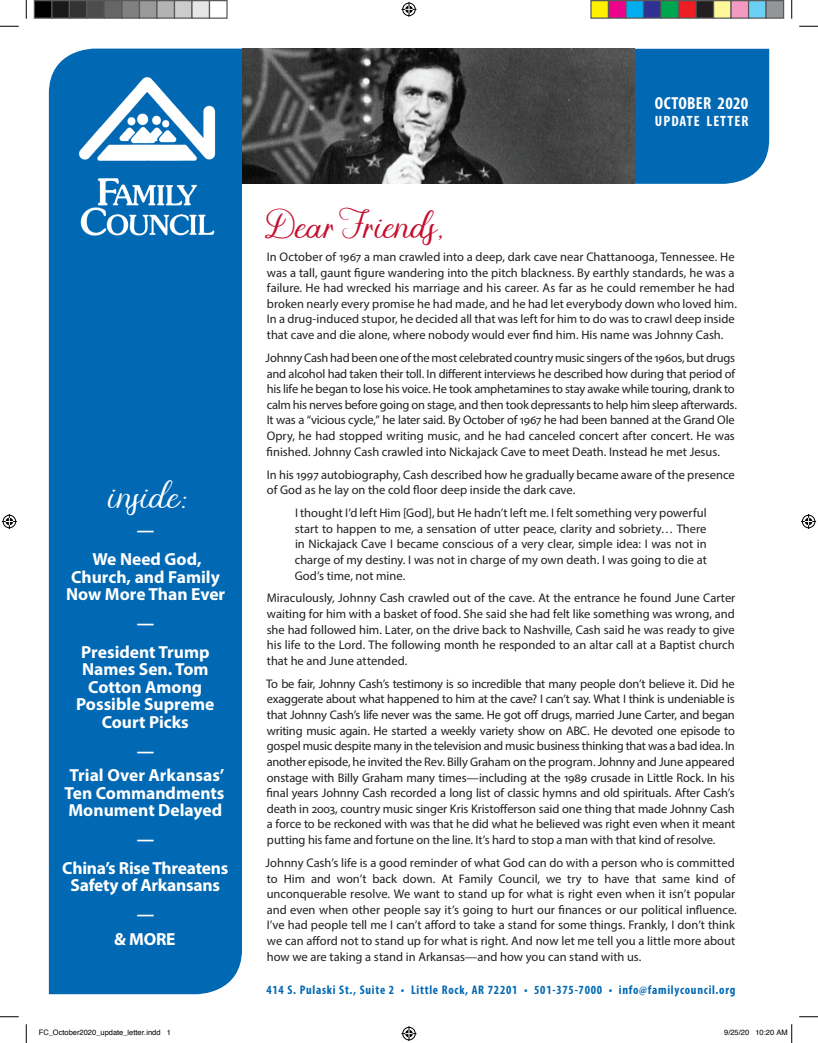
<style>
.page{position:relative;width:818px;height:1043px;background:#fff}
.page>*{position:absolute;margin:0;border:0;box-sizing:border-box;transform-origin:0 0}
.t1{font:31.25px "Autumn Embrace";color:#c3102f}
.t2{font:31.25px "Autumn Embrace";color:#fff}
.t3{font:700 17.5px/17.5px "Myriad Pro";color:#fff;text-align:center}
.t4{font:700 condensed 17.5px "Myriad Pro";letter-spacing:.02em;color:#fff}
.t5{font:700 condensed 15px "Myriad Pro";letter-spacing:.07em;color:#fff}
.t6{font:12.5px/15.6px "Myriad Pro";color:#231f20}
.t7{font:12.5px/15.6px "Myriad Pro";letter-spacing:-.02em;color:#231f20}
.t8{font:700 condensed 12.5px "Myriad Pro";letter-spacing:.06em;color:#0168b3}
.t9{font:7.5px "Helvetica";color:#000}
</style>
<div class="page">
<div style="left:49px;top:49px;width:193px;height:945px;background:#0168b3"></div>
<div style="left:634px;top:49px;width:135px;height:135px;background:#0168b3"></div>
<img style="left:62px;top:66px;width:167px;height:178px">
<img style="left:242px;top:49px;width:392px;height:135px">
<svg style="left:0;top:25px;width:19px;height:2px"></svg>
<svg style="left:799px;top:25px;width:19px;height:2px"></svg>
<svg style="left:0;top:1016px;width:19px;height:1px"></svg>
<svg style="left:799px;top:1016px;width:19px;height:1px"></svg>
<svg style="left:25px;top:0;width:2px;height:19px"></svg>
<svg style="left:25px;top:1024px;width:2px;height:18px"></svg>
<svg style="left:791px;top:0;width:1px;height:19px"></svg>
<svg style="left:401px;top:2px;width:15px;height:15px"></svg>
<svg style="left:401px;top:1026px;width:15px;height:15px"></svg>
<svg style="left:2px;top:514px;width:15px;height:15px"></svg>
<svg style="left:801px;top:514px;width:15px;height:15px"></svg>
<div style="left:34px;top:1px;width:18px;height:17px;background:#000"></div>
<div style="left:34px;top:0;width:18px;height:19px;border:1px solid #595959"></div>
<div style="left:52px;top:1px;width:17px;height:17px;background:#1a1a1a"></div>
<div style="left:51px;top:0;width:19px;height:19px;border:1px solid #595959"></div>
<div style="left:69px;top:1px;width:18px;height:17px;background:#333"></div>
<div style="left:69px;top:0;width:19px;height:19px;border:1px solid #595959"></div>
<div style="left:87px;top:1px;width:17px;height:17px;background:#4d4d4d"></div>
<div style="left:86px;top:0;width:19px;height:19px;border:1px solid #595959"></div>
<div style="left:104px;top:1px;width:18px;height:17px;background:#666"></div>
<div style="left:104px;top:0;width:18px;height:19px;border:1px solid #595959"></div>
<div style="left:122px;top:1px;width:17px;height:17px;background:#808080"></div>
<div style="left:121px;top:0;width:19px;height:19px;border:1px solid #595959"></div>
<div style="left:139px;top:1px;width:18px;height:17px;background:#999"></div>
<div style="left:139px;top:0;width:19px;height:19px;border:1px solid #595959"></div>
<div style="left:157px;top:1px;width:17px;height:17px;background:#b3b3b3"></div>
<div style="left:156px;top:0;width:19px;height:19px;border:1px solid #595959"></div>
<div style="left:174px;top:1px;width:18px;height:17px;background:#ccc"></div>
<div style="left:174px;top:0;width:18px;height:19px;border:1px solid #595959"></div>
<div style="left:192px;top:1px;width:17px;height:17px;background:#e6e6e6"></div>
<div style="left:191px;top:0;width:19px;height:19px;border:1px solid #595959"></div>
<div style="left:209px;top:0;width:19px;height:19px;border:1px solid #595959"></div>
<div style="left:591px;top:1px;width:17px;height:17px;background:#fff101"></div>
<div style="left:590px;top:0;width:19px;height:19px;border:1px solid #595959"></div>
<div style="left:608px;top:1px;width:18px;height:17px;background:#ed028c"></div>
<div style="left:608px;top:0;width:18px;height:19px;border:1px solid #595959"></div>
<div style="left:626px;top:1px;width:17px;height:17px;background:#00aeef"></div>
<div style="left:625px;top:0;width:19px;height:19px;border:1px solid #595959"></div>
<div style="left:643px;top:1px;width:18px;height:17px;background:#2e3092"></div>
<div style="left:642px;top:0;width:19px;height:19px;border:1px solid #595959"></div>
<div style="left:661px;top:1px;width:17px;height:17px;background:#00a54f"></div>
<div style="left:660px;top:0;width:19px;height:19px;border:1px solid #595959"></div>
<div style="left:678px;top:1px;width:18px;height:17px;background:#ee1d23"></div>
<div style="left:678px;top:0;width:18px;height:19px;border:1px solid #595959"></div>
<div style="left:696px;top:1px;width:17px;height:17px;background:#231f20"></div>
<div style="left:695px;top:0;width:19px;height:19px;border:1px solid #595959"></div>
<div style="left:713px;top:1px;width:18px;height:17px;background:#fff79a"></div>
<div style="left:712px;top:0;width:19px;height:19px;border:1px solid #595959"></div>
<div style="left:731px;top:1px;width:17px;height:17px;background:#f499c2"></div>
<div style="left:730px;top:0;width:19px;height:19px;border:1px solid #595959"></div>
<div style="left:748px;top:1px;width:18px;height:17px;background:#6bcff6"></div>
<div style="left:748px;top:0;width:18px;height:19px;border:1px solid #595959"></div>
<div style="left:766px;top:1px;width:17px;height:17px;background:#939598"></div>
<div style="left:765px;top:0;width:19px;height:19px;border:1px solid #595959"></div>
<svg style="left:791px;top:1024px;width:1px;height:18px"></svg>
<h1 class="t2" style="left:109px;top:478px;width:81px">inside:</h1>
<h2 class="t3" style="left:92px;top:515px;width:111px;line-height:28.8px">—<br>We Need God,</h2>
<h2 class="t3" style="left:66px;top:567px;width:161px;text-align:left">Church, and Family<br>Now More Than Ever</h2>
<h2 class="t3" style="left:81px;top:608px;width:130px;line-height:28.8px">—<br>President Trump</h2>
<h2 class="t3" style="left:76px;top:660px;width:140px">Names Sen. Tom<br>Cotton Among<br>Possible Supreme<br>Court Picks</h2>
<h2 class="t3" style="left:70px;top:737px;width:156px;line-height:24.8px">—<br>Trial Over Arkansas’</h2>
<h2 class="t3" style="left:65px;top:783px;width:161px;text-align:left">Ten Commandments<br>Monument Delayed</h2>
<h2 class="t3" style="left:62px;top:824px;width:167px;line-height:28.8px">—<br>China’s Rise Threatens</h2>
<h2 class="t3" style="left:70px;top:870px;width:151px;line-height:28.8px">Safety of Arkansans —</h2>
<h2 class="t3" style="left:114px;top:929px;width:63px">&amp; MORE</h2>
<h2 class="t4" style="left:655px;top:92px;width:95px">OCTOBER 2020</h2>
<p class="t5" style="left:655px;top:111px;width:95px">UPDATE LETTER</p>
<h1 class="t1" style="left:265px;top:209px;width:183px">Dear Friends,</h1>
<p class="t6" style="left:267px;top:249px;width:471px">In October of 1967 a man crawled into a deep, dark cave near Chattanooga, Tennessee. He was a tall, gaunt figure wandering into the pitch blackness. By earthly standards, he was a failure. He had wrecked his marriage and his career. As far as he could remember he had broken nearly every promise he had made, and he had let everybody down who loved him.<br>In a drug-induced stupor, he decided all that was left for him to do was to crawl deep inside that cave and die alone, where nobody would ever find him. His name was Johnny Cash.</p>
<p class="t7" style="left:265px;top:350px;width:473px">Johnny Cash had been one of the most celebrated country music singers of the 1960s, but drugs and alcohol had taken their toll. In different interviews he described how during that period of his life he began to lose his voice. He took amphetamines to stay awake while touring, drank to calm his nerves before going on stage, and then took depressants to help him sleep afterwards.<br>It was a “vicious cycle,” he later said. By October of 1967 he had been banned at the Grand Ole Opry, he had stopped writing music, and he had canceled concert after concert. He was finished. Johnny Cash crawled into Nickajack Cave to meet Death. Instead he met Jesus.</p>
<p class="t6" style="left:267px;top:466px;width:469px">In his 1997 autobiography, Cash described how he gradually became aware of the presence of God as he lay on the cold floor deep inside the dark cave.</p>
<p class="t6" style="left:294px;top:505px;width:414px;text-align:justify">I thought I’d left Him [God], but He hadn’t left me. I felt something very powerful start to happen to me, a sensation of utter peace, clarity and sobriety… There in Nickajack Cave I became conscious of a very clear, simple idea: I was not in charge of my destiny. I was not in charge of my own death. I was going to die at God’s time, not mine.</p>
<p class="t6" style="left:267px;top:590px;width:470px;text-align:justify">Miraculously, Johnny Cash crawled out of the cave. At the entrance he found June Carter waiting for him with a basket of food. She said she had felt like something was wrong, and she had followed him. Later, on the drive back to Nashville, Cash said he was ready to give his life to the Lord. The following month he responded to an altar call at a Baptist church that he and June attended.</p>
<p class="t6" style="left:266px;top:675px;width:470px;text-align:justify">To be fair, Johnny Cash’s testimony is so incredible that many people don’t believe it. Did he exaggerate about what happened to him at the cave? I can’t say. What I think is undeniable is that Johnny Cash’s life never was the same. He got off drugs, married June Carter, and began writing music again. He started a weekly variety show on ABC. He devoted one episode to gospel music despite many in the television and music business thinking that was a bad idea. In another episode, he invited the Rev. Billy Graham on the program. Johnny and June appeared onstage with Billy Graham many times—including at the 1989 crusade in Little Rock. In his final years Johnny Cash recorded a long list of classic hymns and old spirituals. After Cash’s death in 2003, country music singer Kris Kristofferson said one thing that made Johnny Cash a force to be reckoned with was that he did what he believed was right even when it meant putting his fame and fortune on the line. It’s hard to stop a man with that kind of resolve.</p>
<p class="t6" style="left:265px;top:854px;width:472px">Johnny Cash’s life is a good reminder of what God can do with a person who is committed to Him and won’t back down. At Family Council, we try to have that same kind of unconquerable resolve. We want to stand up for what is right even when it isn’t popular and even when other people say it’s going to hurt our finances or our political influence.<br>I’ve had people tell me I can’t afford to take a stand for some things. Frankly, I don’t think we can afford not to stand up for what is right. And now let me tell you a little more about how we are taking a stand in Arkansas—and how you can stand with us.</p>
<p class="t8" style="left:266px;top:981px;width:470px">414 S. Pulaski St., Suite 2 • Little Rock, AR 72201 • 501-375-7000 • info@familycouncil.org</p>
<p class="t9" style="left:39px;top:1027px;width:134px">FC_October2020_update_letter.indd 1</p>
<p class="t9" style="left:724px;top:1027px;width:65px">9/25/20 10:20 AM</p>
</div>
